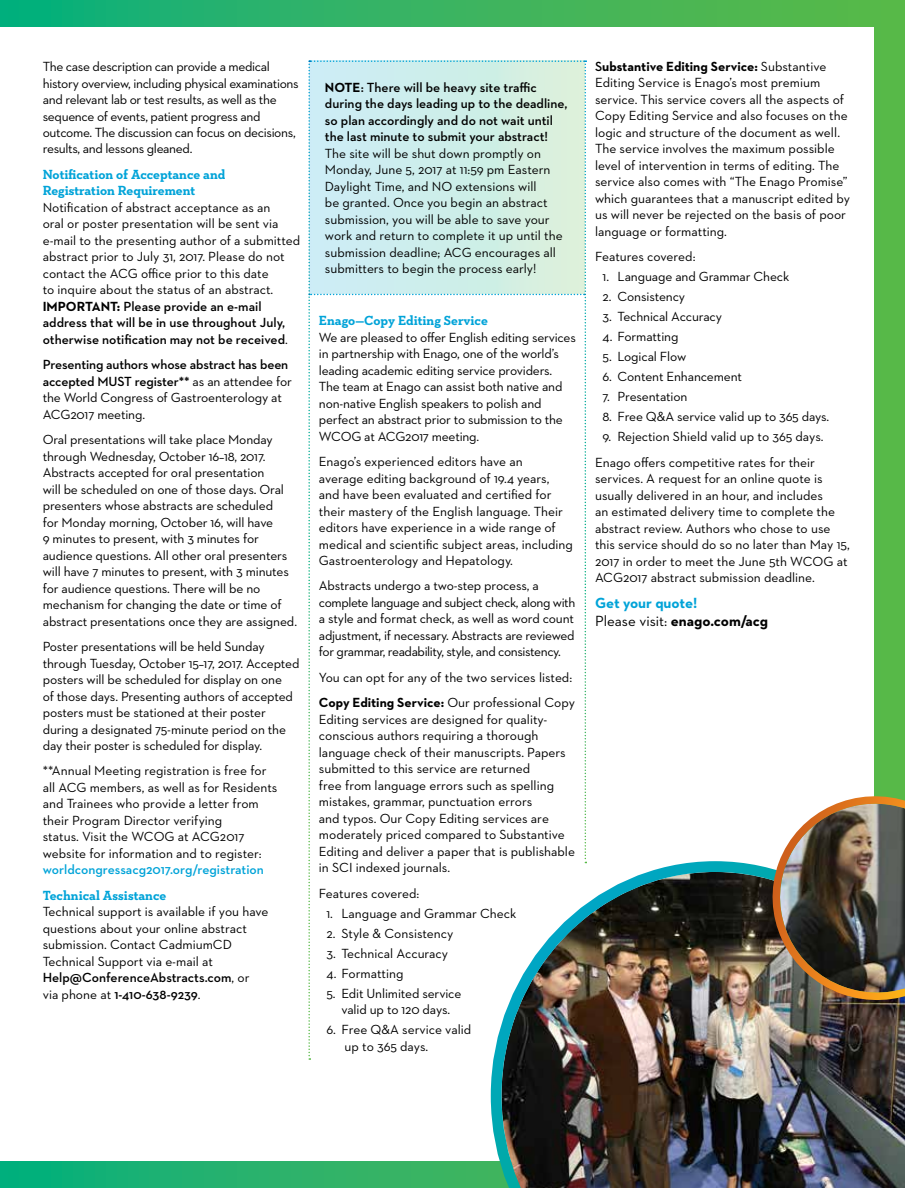
<style>
.page{position:relative;width:905px;height:1188px;background:#fff}
.page>*{position:absolute;margin:0;border:0;box-sizing:border-box;transform-origin:0 0}
.t1{font:700 15px/18px "Neutraface 2 Text";color:#00a3d8}
.t2{font:13.5px/16.5px "Neutraface 2 Text";letter-spacing:-.005em;color:#000}
.t3{font:13.5px/16.5px "Neutraface 2 Text";letter-spacing:-.025em;color:#000}
.t4{font:600 13.5px/16.5px "Neutraface 2 Text";color:#000}
.t5{font:700 13.5px/16.5px "Neutraface Slab Text";letter-spacing:-.005em;color:#00a3d8}
.t6{font:600 13.5px "Neutraface 2 Text";color:#00a3d8}
.s1{font-weight:700}
.s2{font-weight:600}
.s3{font-weight:400;color:#000}
.s4{color:#000}
</style>
<div class="page">
<div style="left:0;top:0;width:904px;height:1188px;background:linear-gradient(to right,#0daf7c,#60b946)"></div>
<div style="left:0;top:27px;width:873px;height:1134px;background:#fff"></div>
<hr style="left:0;top:904px;width:1px;height:284px;background:#000">
<img style="left:490px;top:861px;width:414px;height:327px">
<svg style="left:308px;top:60px;width:278px;height:1000px"></svg>
<img style="left:763px;top:787px;width:141px;height:232px">
<p class="t3" style="left:43px;top:58px;width:257px">The case description can provide a medical history overview, including physical examinations and relevant lab or test results, as well as the sequence of events, patient progress and outcome. The discussion can focus on decisions, results, and lessons gleaned.</p>
<p class="t5" style="left:43px;top:166px;width:184px">Notification of Acceptance and<br>Registration Requirement</p>
<p class="t2" style="left:43px;top:199px;width:259px">Notification of abstract acceptance as an<br>oral or poster presentation will be sent via e-mail to the presenting author of a submitted abstract prior to July 31, 2017. Please do not contact the ACG office prior to this date<br>to inquire about the status of an abstract.<br><span class="s1">IMPORTANT:</span> <span class="s2">Please provide an e-mail address that will be in use throughout July, otherwise notification may not be received</span>.</p>
<p class="t2" style="left:43px;top:356px;width:251px"><span class="s2">Presenting authors whose abstract has been accepted MUST register**</span> as an attendee for the World Congress of Gastroenterology at ACG2017 meeting.</p>
<p class="t2" style="left:43px;top:431px;width:256px">Oral presentations will take place Monday through Wednesday, October 16–18, 2017.<br>Abstracts accepted for oral presentation<br>will be scheduled on one of those days. Oral presenters whose abstracts are scheduled<br>for Monday morning, October 16, will have<br>9 minutes to present, with 3 minutes for audience questions. All other oral presenters will have 7 minutes to present, with 3 minutes for audience questions. There will be no mechanism for changing the date or time of abstract presentations once they are assigned.</p>
<p class="t2" style="left:43px;top:638px;width:258px">Poster presentations will be held Sunday through Tuesday, October 15–17, 2017. Accepted posters will be scheduled for display on one<br>of those days. Presenting authors of accepted posters must be stationed at their poster during a designated 75-minute period on the day their poster is scheduled for display.</p>
<p class="t2" style="left:43px;top:762px;width:236px">**Annual Meeting registration is free for all ACG members, as well as for Residents and Trainees who provide a letter from their Program Director verifying<br>status. Visit the WCOG at ACG2017 website for information and to register:</p>
<p class="t6" style="left:43px;top:861px;width:223px">worldcongressacg2017.org/registration</p>
<p class="t5" style="left:43px;top:887px;width:125px">Technical Assistance</p>
<p class="t2" style="left:43px;top:903px;width:227px">Technical support is available if you have questions about your online abstract submission. Contact CadmiumCD Technical Support via e-mail at <span class="s2">Help@ConferenceAbstracts.com</span>, or via phone at <span class="s2">1-410-638-9239</span>.</p>
<p class="t4" style="left:325px;top:79px;width:244px"><span class="s1">NOTE</span>: There will be heavy site traffic during the days leading up to the deadline, so plan accordingly and do not wait until the last minute to submit your abstract!</p>
<p class="t2" style="left:325px;top:145px;width:239px">The site will be shut down promptly on Monday, June 5, 2017 at 11:59 pm Eastern Daylight Time, and NO extensions will<br>be granted. Once you begin an abstract submission, you will be able to save your work and return to complete it up until the submission deadline; ACG encourages all submitters to begin the process early!</p>
<p class="t5" style="left:319px;top:312px;width:170px">Enago—Copy Editing Service</p>
<p class="t2" style="left:319px;top:329px;width:258px">We are pleased to offer English editing services in partnership with Enago, one of the world’s leading academic editing service providers.<br>The team at Enago can assist both native and non-native English speakers to polish and perfect an abstract prior to submission to the WCOG at ACG2017 meeting.</p>
<p class="t2" style="left:319px;top:453px;width:255px">Enago’s experienced editors have an<br>average editing background of 19.4 years, and have been evaluated and certified for their mastery of the English language. Their editors have experience in a wide range of medical and scientific subject areas, including Gastroenterology and Hepatology.</p>
<p class="t3" style="left:319px;top:577px;width:258px">Abstracts undergo a two-step process, a complete language and subject check, along with a style and format check, as well as word count adjustment, if necessary. Abstracts are reviewed for grammar, readability, style, and consistency.</p>
<p class="t2" style="left:319px;top:664px;width:257px;line-height:25.3px">You can opt for any of the two services listed:<br><span class="s1">Copy Editing Service:</span> Our professional Copy</p>
<p class="t2" style="left:319px;top:711px;width:257px">Editing services are designed for quality&shy;conscious authors requiring a thorough language check of their manuscripts. Papers submitted to this service are returned<br>free from language errors such as spelling mistakes, grammar, punctuation errors<br>and typos. Our Copy Editing services are moderately priced compared to Substantive Editing and deliver a paper that is publishable in SCI indexed journals.</p>
<p class="t2" style="left:319px;top:885px;width:102px">Features covered:</p>
<p class="t2" style="left:326px;top:905px;width:191px">1. Language and Grammar Check</p>
<p class="t2" style="left:326px;top:925px;width:128px">2. Style &amp; Consistency</p>
<p class="t2" style="left:326px;top:945px;width:123px">3. Technical Accuracy</p>
<p class="t2" style="left:326px;top:965px;width:79px">4. Formatting</p>
<p class="t2" style="left:326px;top:985px;width:136px;text-align:center">5. Edit Unlimited service valid up to 120 days.</p>
<p class="t2" style="left:344px;top:1021px;width:128px;text-indent:-18px">6. Free Q&amp;A service valid up to 365 days.</p>
<p class="t2" style="left:595px;top:58px;width:256px"><span class="s2">S</span><span class="s1">ubstantive Editing Service:</span> Substantive Editing Service is Enago’s most premium service. This service covers all the aspects of Copy Editing Service and also focuses on the logic and structure of the document as well.<br>The service involves the maximum possible level of intervention in terms of editing. The service also comes with “The Enago Promise” which guarantees that a manuscript edited by us will never be rejected on the basis of poor language or formatting.</p>
<p class="t2" style="left:595px;top:248px;width:102px">Features covered:</p>
<p class="t2" style="left:602px;top:268px;width:188px">1. Language and Grammar Check</p>
<p class="t2" style="left:602px;top:288px;width:84px">2. Consistency</p>
<p class="t2" style="left:602px;top:308px;width:121px">3. Technical Accuracy</p>
<p class="t2" style="left:602px;top:328px;width:77px">4. Formatting</p>
<p class="t2" style="left:602px;top:348px;width:85px">5. Logical Flow</p>
<p class="t2" style="left:602px;top:368px;width:141px">6. Content Enhancement</p>
<p class="t2" style="left:602px;top:388px;width:86px">7. Presentation</p>
<p class="t2" style="left:602px;top:408px;width:228px">8. Free Q&amp;A service valid up to 365 days.</p>
<p class="t2" style="left:595px;top:424px;width:230px;line-height:25.3px;text-indent:8px">9. Rejection Shield valid up to 365 days.<br>Enago offers competitive rates for their</p>
<p class="t2" style="left:595px;top:470px;width:256px">services. A request for an online quote is usually delivered in an hour, and includes<br>an estimated delivery time to complete the abstract review. Authors who chose to use this service should do so no later than May 15, 2017 in order to meet the June 5th WCOG at ACG2017 abstract submission deadline.</p>
<p class="t1" style="left:595px;top:594px;width:175px">Get your quote!<br><span class="s3">Please visit:</span> <span class="s4">enago.com/acg</span></p>
</div>
